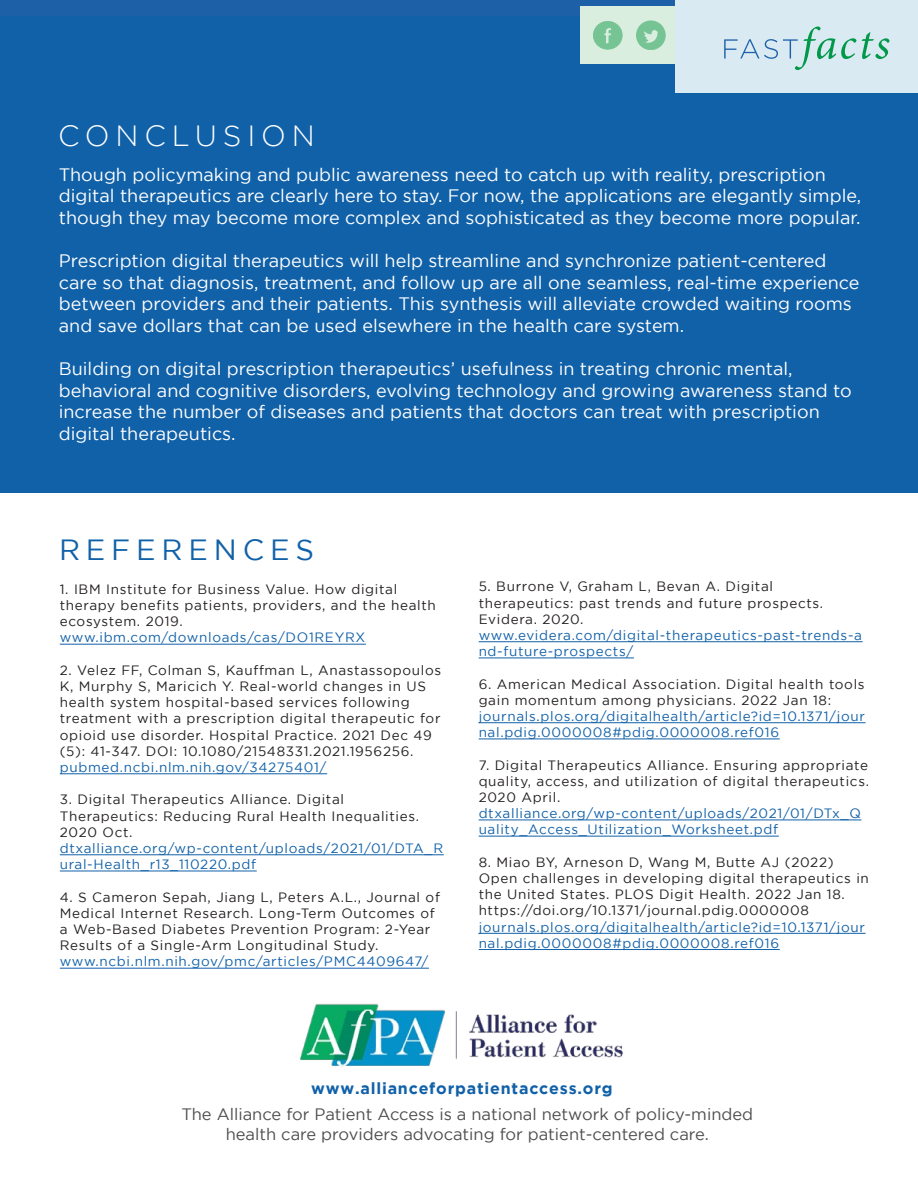
<style>
.page{position:relative;width:918px;height:1188px;background:#fff}
.page>*{position:absolute;margin:0;border:0;box-sizing:border-box;transform-origin:0 0}
.t1{font:300 29.1px "Gotham";letter-spacing:.2em;color:#fff}
.t2{font:29.1px "Gotham";letter-spacing:.2em;color:#1161a9}
.t3{font:18px/21.6px "Gotham";color:#fff}
.t4{font:16.5px/19.8px "Gotham";color:#4e4e4f;text-align:center}
.t5{font:700 16.05px "Gotham";letter-spacing:.05em;color:#1161a9}
.t6{font:13.5px/16.2px "Gotham";letter-spacing:.05em;color:#231f20}
.t7{font:13.5px/16.2px "Gotham";letter-spacing:.05em;color:#1161a9}
</style>
<div class="page">
<div style="left:0;top:0;width:918px;height:492px;background:#1161a9"></div>
<img style="left:300px;top:1004px;width:323px;height:63px">
<div style="left:0;top:0;width:918px;height:16px;background:#1e60a8"></div>
<div style="left:581px;top:6px;width:94px;height:58px;background:#daeee0"></div>
<div style="left:675px;top:0;width:243px;height:93px;background:#d9eaf3"></div>
<svg style="left:593px;top:21px;width:29px;height:28px"></svg>
<svg style="left:637px;top:21px;width:28px;height:29px"></svg>
<svg style="left:724px;top:26px;width:165px;height:44px"></svg>
<hr style="left:60px;top:644px;width:306px;height:1px;background:#1161a9">
<hr style="left:60px;top:774px;width:267px;height:1px;background:#1161a9">
<hr style="left:60px;top:855px;width:384px;height:1px;background:#1161a9">
<hr style="left:60px;top:871px;width:197px;height:1px;background:#1161a9">
<hr style="left:60px;top:968px;width:369px;height:1px;background:#1161a9">
<hr style="left:479px;top:641px;width:384px;height:1px;background:#1161a9">
<hr style="left:479px;top:658px;width:155px;height:1px;background:#1161a9">
<hr style="left:479px;top:722px;width:387px;height:1px;background:#1161a9">
<hr style="left:479px;top:739px;width:301px;height:1px;background:#1161a9">
<hr style="left:479px;top:820px;width:383px;height:1px;background:#1161a9">
<hr style="left:479px;top:836px;width:300px;height:1px;background:#1161a9">
<hr style="left:479px;top:933px;width:387px;height:1px;background:#1161a9">
<hr style="left:479px;top:949px;width:301px;height:1px;background:#1161a9">
<h1 class="t1" style="left:58px;top:120px;width:258px">CONCLUSION</h1>
<p class="t3" style="left:59px;top:163px;width:804px">Though policymaking and public awareness need to catch up with reality, prescription digital therapeutics are clearly here to stay. For now, the applications are elegantly simple, though they may become more complex and sophisticated as they become more popular.</p>
<p class="t3" style="left:59px;top:250px;width:802px">Prescription digital therapeutics will help streamline and synchronize patient-centered care so that diagnosis, treatment, and follow up are all one seamless, real-time experience between providers and their patients. This synthesis will alleviate crowded waiting rooms and save dollars that can be used elsewhere in the health care system.</p>
<p class="t3" style="left:59px;top:358px;width:794px">Building on digital prescription therapeutics’ usefulness in treating chronic mental, behavioral and cognitive disorders, evolving technology and growing awareness stand to increase the number of diseases and patients that doctors can treat with prescription digital therapeutics.</p>
<h1 class="t2" style="left:59px;top:534px;width:257px">REFERENCES</h1>
<p class="t6" style="left:60px;top:581px;width:378px">1. IBM Institute for Business Value. How digital therapy benefits patients, providers, and the health ecosystem. 2019.</p>
<p class="t7" style="left:60px;top:629px;width:307px">www.ibm.com/downloads/cas/DO1REYRX</p>
<p class="t6" style="left:60px;top:662px;width:383px">2. Velez FF, Colman S, Kauffman L, Anastassopoulos K, Murphy S, Maricich Y. Real-world changes in US health system hospital-based services following treatment with a prescription digital therapeutic for opioid use disorder. Hospital Practice. 2021 Dec 49 (5): 41-347. DOI: 10.1080/21548331.2021.1956256.</p>
<p class="t7" style="left:60px;top:759px;width:268px">pubmed.ncbi.nlm.nih.gov/34275401/</p>
<p class="t6" style="left:60px;top:791px;width:361px">3. Digital Therapeutics Alliance. Digital<br>Therapeutics: Reducing Rural Health Inequalities.<br>2020 Oct.</p>
<p class="t7" style="left:60px;top:840px;width:385px">dtxalliance.org/wp-content/uploads/2021/01/DTA_R ural-Health_r13_110220.pdf</p>
<p class="t6" style="left:60px;top:889px;width:382px">4. S Cameron Sepah, Jiang L, Peters A.L., Journal of Medical Internet Research. Long-Term Outcomes of a Web-Based Diabetes Prevention Program: 2-Year Results of a Single-Arm Longitudinal Study.</p>
<p class="t7" style="left:60px;top:953px;width:370px">www.ncbi.nlm.nih.gov/pmc/articles/PMC4409647/</p>
<p class="t6" style="left:479px;top:578px;width:346px">5. Burrone V, Graham L, Bevan A. Digital therapeutics: past trends and future prospects.<br>Evidera. 2020.</p>
<p class="t7" style="left:479px;top:627px;width:385px">www.evidera.com/digital-therapeutics-past-trends-a nd-future-prospects/</p>
<p class="t6" style="left:479px;top:675px;width:388px">6. American Medical Association. Digital health tools gain momentum among physicians. 2022 Jan 18:</p>
<p class="t7" style="left:479px;top:708px;width:388px">journals.plos.org/digitalhealth/article?id=10.1371/jour nal.pdig.0000008#pdig.0000008.ref016</p>
<p class="t6" style="left:479px;top:756px;width:392px;text-align:justify">7. Digital Therapeutics Alliance. Ensuring appropriate quality, access, and utilization of digital therapeutics.<br>2020 April.</p>
<p class="t7" style="left:479px;top:805px;width:384px">dtxalliance.org/wp-content/uploads/2021/01/DTx_Q uality_Access_Utilization_Worksheet.pdf</p>
<p class="t6" style="left:479px;top:854px;width:392px">8. Miao BY, Arneson D, Wang M, Butte AJ (2022)<br>Open challenges in developing digital therapeutics in the United States. PLOS Digit Health. 2022 Jan 18. https://doi.org/10.1371/journal.pdig.0000008</p>
<p class="t7" style="left:479px;top:918px;width:388px">journals.plos.org/digitalhealth/article?id=10.1371/jour nal.pdig.0000008#pdig.0000008.ref016</p>
<p class="t5" style="left:311px;top:1079px;width:303px">www.allianceforpatientaccess.org</p>
<p class="t4" style="left:181px;top:1104px;width:573px">The Alliance for Patient Access is a national network of policy-minded health care providers advocating for patient-centered care.</p>
</div>
